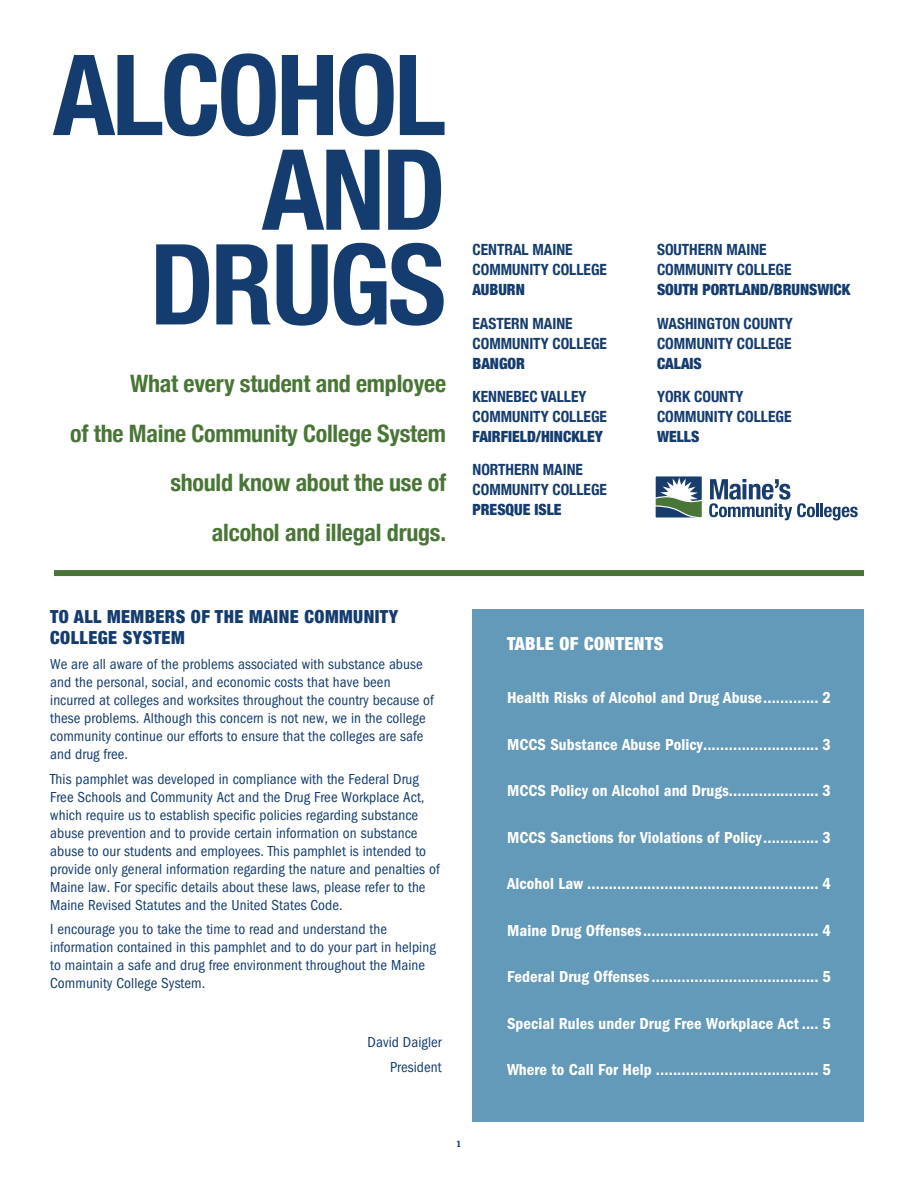
<style>
.page{position:relative;width:918px;height:1188px;background:#fff}
.page>*{position:absolute;margin:0;border:0;box-sizing:border-box;transform-origin:0 0}
.t1{font:700 condensed 112.2px/94.7px "Helvetica Neue";letter-spacing:-.03em;color:#153c6e;text-align:right}
.t2{font:700 condensed 24px/49.5px "Helvetica Neue";letter-spacing:-.01em;color:#497636;text-align:right}
.bold_caps{font:900 condensed 18px/21px "Helvetica Neue";letter-spacing:.025em;color:#153c6e}
.bold_caps-2{font:900 condensed 18px "Helvetica Neue";letter-spacing:.025em;color:#fff}
.u_lc_bold{font:16.5px "ITC Franklin Gothic Std Dm Cd";letter-spacing:.005em;color:#fff}
.t3{font:700 condensed 15.45px/20px "Helvetica Neue";color:#153c6e}
.body_text{font:condensed 15px/18px "ITC Franklin Gothic Std";letter-spacing:.005em;color:#153c6e}
.t4{font:500 9px "Stag";color:#153c6e}
.s1{font-weight:900}
</style>
<div class="page">
<div style="left:54px;top:570px;width:810px;height:6px;background:#497636"></div>
<div style="left:472px;top:609px;width:392px;height:513px;background:#649ab9"></div>
<div style="left:653px;top:474px;width:51px;height:46px;border:2px solid #fff"></div>
<svg style="left:654px;top:477px;width:204px;height:43px"></svg>
<p class="t1" style="left:53px;top:40px;width:395px">ALCOHOL<br>AND<br>DRUGS</p>
<p class="t2" style="left:70px;top:357px;width:377px">What every student and employee<br>of the Maine Community College System should know about the use of<br>alcohol and illegal drugs.</p>
<p class="t3" style="left:472px;top:239px;width:136px">CENTRAL MAINE<br>COMMUNITY COLLEGE<br><span class="s1">AUBURN</span></p>
<p class="t3" style="left:472px;top:312px;width:136px">EASTERN MAINE<br>COMMUNITY COLLEGE<br><span class="s1">BANGOR</span></p>
<p class="t3" style="left:472px;top:386px;width:136px">KENNEBEC VALLEY<br>COMMUNITY COLLEGE<br><span class="s1">FAIRFIELD/HINCKLEY</span></p>
<p class="t3" style="left:472px;top:459px;width:136px">NORTHERN MAINE<br>COMMUNITY COLLEGE<br><span class="s1">PRESQUE ISLE</span></p>
<p class="t3" style="left:657px;top:239px;width:195px">SOUTHERN MAINE<br>COMMUNITY COLLEGE<br><span class="s1">SOUTH PORTLAND/BRUNSWICK</span></p>
<p class="t3" style="left:657px;top:312px;width:138px;text-align:justify">WASHINGTON COUNTY COMMUNITY COLLEGE <span class="s1">CALAIS</span></p>
<p class="t3" style="left:657px;top:386px;width:136px">YORK COUNTY<br>COMMUNITY COLLEGE<br><span class="s1">WELLS</span></p>
<p class="bold_caps" style="left:50px;top:605px;width:349px">TO ALL MEMBERS OF THE MAINE COMMUNITY<br>COLLEGE SYSTEM</p>
<p class="body_text" style="left:50px;top:655px;width:385px">We are all aware of the problems associated with substance abuse and the personal, social, and economic costs that have been incurred at colleges and worksites throughout the country because of these problems. Although this concern is not new, we in the college community continue our efforts to ensure that the colleges are safe and drug free.</p>
<p class="body_text" style="left:50px;top:770px;width:391px">This pamphlet was developed in compliance with the Federal Drug Free Schools and Community Act and the Drug Free Workplace Act, which require us to establish specific policies regarding substance abuse prevention and to provide certain information on substance abuse to our students and employees. This pamphlet is intended to provide only general information regarding the nature and penalties of Maine law. For specific details about these laws, please refer to the Maine Revised Statutes and the United States Code.</p>
<p class="body_text" style="left:50px;top:921px;width:387px">I encourage you to take the time to read and understand the information contained in this pamphlet and to do your part in helping to maintain a safe and drug free environment throughout the Maine Community College System.</p>
<p class="body_text" style="left:368px;top:1033px;width:76px">David Daigler</p>
<p class="body_text" style="left:390px;top:1058px;width:53px">President</p>
<p class="t4" style="left:457px;top:1141px;width:5px">1</p>
<p class="bold_caps-2" style="left:507px;top:629px;width:158px">TABLE OF CONTENTS</p>
<p class="u_lc_bold" style="left:507px;top:688px;width:326px">Health Risks of Alcohol and Drug Abuse............. 2</p>
<p class="u_lc_bold" style="left:507px;top:735px;width:326px">MCCS Substance Abuse Policy........................... 3</p>
<p class="u_lc_bold" style="left:507px;top:781px;width:326px">MCCS Policy on Alcohol and Drugs..................... 3</p>
<p class="u_lc_bold" style="left:507px;top:828px;width:326px">MCCS Sanctions for Violations of Policy............. 3</p>
<p class="u_lc_bold" style="left:507px;top:874px;width:326px">Alcohol Law ...................................................... 4</p>
<p class="u_lc_bold" style="left:507px;top:921px;width:326px">Maine Drug Offenses......................................... 4</p>
<p class="u_lc_bold" style="left:507px;top:967px;width:326px">Federal Drug Offenses ....................................... 5</p>
<p class="u_lc_bold" style="left:507px;top:1014px;width:326px">Special Rules under Drug Free Workplace Act .... 5</p>
<p class="u_lc_bold" style="left:507px;top:1060px;width:326px">Where to Call For Help ...................................... 5</p>
</div>
